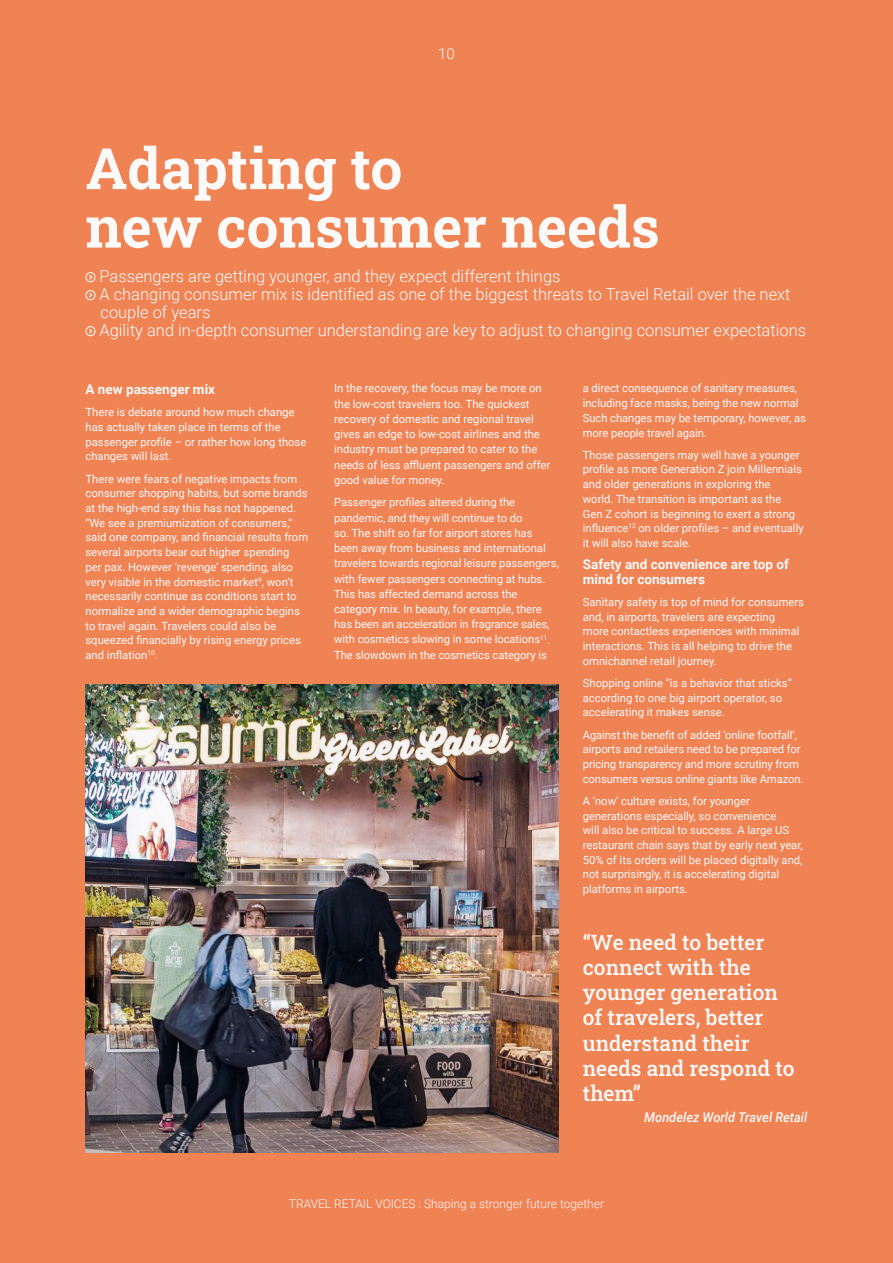
<style>
.page{position:relative;width:893px;height:1263px;background:#f08354}
.page>*{position:absolute;margin:0;border:0;box-sizing:border-box;transform-origin:0 0}
.t1{font:57px/58.5px "Roboto Slab";color:#fcf9f9}
.t2{font:21px/25.2px "Roboto Slab";color:#fcf9f9}
.t3{font:300 16.5px/18px "Roboto";color:#fcf9f9}
.t4{font:300 15px "Roboto";color:#fcf9f9}
.t5{font:700 13.5px/14.7px "Roboto";color:#fcf9f9}
.t6{font:italic 500 13.5px "Roboto";color:#fcf9f9;scale:.95 1}
.t7{font:300 12px "Roboto";color:#fcf9f9}
.t8{font:11.25px/14.7px "Roboto";color:#fcf9f9}
</style>
<div class="page">
<div style="left:86px;top:272px;width:9px;height:10px;border:1px solid #fff;border-radius:50%"></div>
<svg style="left:88px;top:274px;width:5px;height:6px"></svg>
<div style="left:86px;top:290px;width:9px;height:10px;border:1px solid #fff;border-radius:50%"></div>
<svg style="left:88px;top:292px;width:5px;height:6px"></svg>
<div style="left:86px;top:326px;width:9px;height:10px;border:1px solid #fff;border-radius:50%"></div>
<svg style="left:88px;top:328px;width:5px;height:6px"></svg>
<img style="left:86px;top:684px;width:473px;height:468px">
<h3 class="t4" style="left:438px;top:44px;width:18px">10</h3>
<h1 class="t1" style="left:86px;top:138px;width:576px">Adapting to<br>new consumer needs</h1>
<p class="t3" style="left:99px;top:267px;width:708px">Passengers are getting younger, and they expect different things<br>A changing consumer mix is identified as one of the biggest threats to Travel Retail over the next couple of years<br>Agility and in-depth consumer understanding are key to adjust to changing consumer expectations</p>
<p class="t5" style="left:86px;top:381px;width:131px">A new passenger mix</p>
<p class="t8" style="left:86px;top:404px;width:222px">There is debate around how much change has actually taken place in terms of the passenger profile – or rather how long those changes will last.</p>
<p class="t8" style="left:86px;top:471px;width:224px">There were fears of negative impacts from consumer shopping habits, but some brands at the high-end say this has not happened. “We see a premiumization of consumers,” said one company, and financial results from several airports bear out higher spending per pax. However ‘revenge’ spending, also very visible in the domestic market<sup>9</sup>, won’t necessarily continue as conditions start to normalize and a wider demographic begins to travel again. Travelers could also be squeezed financially by rising energy prices and inflation<sup>10</sup>.</p>
<p class="t8" style="left:334px;top:380px;width:217px;line-height:15.1px">In the recovery, the focus may be more on the low-cost travelers too. The quickest recovery of domestic and regional travel gives an edge to low-cost airlines and the industry must be prepared to cater to the needs of less affluent passengers and offer good value for money.</p>
<p class="t8" style="left:334px;top:494px;width:226px;line-height:15.3px">Passenger profiles altered during the pandemic, and they will continue to do<br>so. The shift so far for airport stores has been away from business and international travelers towards regional leisure passengers, with fewer passengers connecting at hubs.<br>This has affected demand across the category mix. In beauty, for example, there has been an acceleration in fragrance sales, with cosmetics slowing in some locations<sup>11</sup>.<br>The slowdown in the cosmetics category is</p>
<p class="t8" style="left:583px;top:381px;width:225px">a direct consequence of sanitary measures, including face masks, being the new normal Such changes may be temporary, however, as more people travel again.</p>
<p class="t8" style="left:583px;top:447px;width:222px">Those passengers may well have a younger profile as more Generation Z join Millennials and older generations in exploring the world. The transition is important as the Gen Z cohort is beginning to exert a strong influence<sup>12</sup> on older profiles – and eventually it will also have scale.</p>
<p class="t5" style="left:583px;top:556px;width:208px">Safety and convenience are top of mind for consumers</p>
<p class="t8" style="left:583px;top:594px;width:223px">Sanitary safety is top of mind for consumers and, in airports, travelers are expecting<br>more contactless experiences with minimal interactions. This is all helping to drive the omnichannel retail journey.</p>
<p class="t8" style="left:583px;top:675px;width:210px">Shopping online “is a behavior that sticks” according to one big airport operator, so accelerating it makes sense.</p>
<p class="t8" style="left:583px;top:727px;width:222px">Against the benefit of added ‘online footfall’, airports and retailers need to be prepared for pricing transparency and more scrutiny from consumers versus online giants like Amazon.</p>
<p class="t8" style="left:583px;top:793px;width:221px">A ‘now’ culture exists, for younger generations especially, so convenience<br>will also be critical to success. A large US restaurant chain says that by early next year, 50% of its orders will be placed digitally and, not surprisingly, it is accelerating digital platforms in airports.</p>
<h2 class="t2" style="left:583px;top:929px;width:213px">“We need to better connect with the younger generation of travelers, better understand their needs and respond to them”</h2>
<p class="t6" style="left:644px;top:1107px;width:173px">Mondelez World Travel Retail</p>
<p class="t7" style="left:289px;top:1195px;width:317px">TRAVEL RETAIL VOICES : Shaping a stronger future together</p>
</div>
